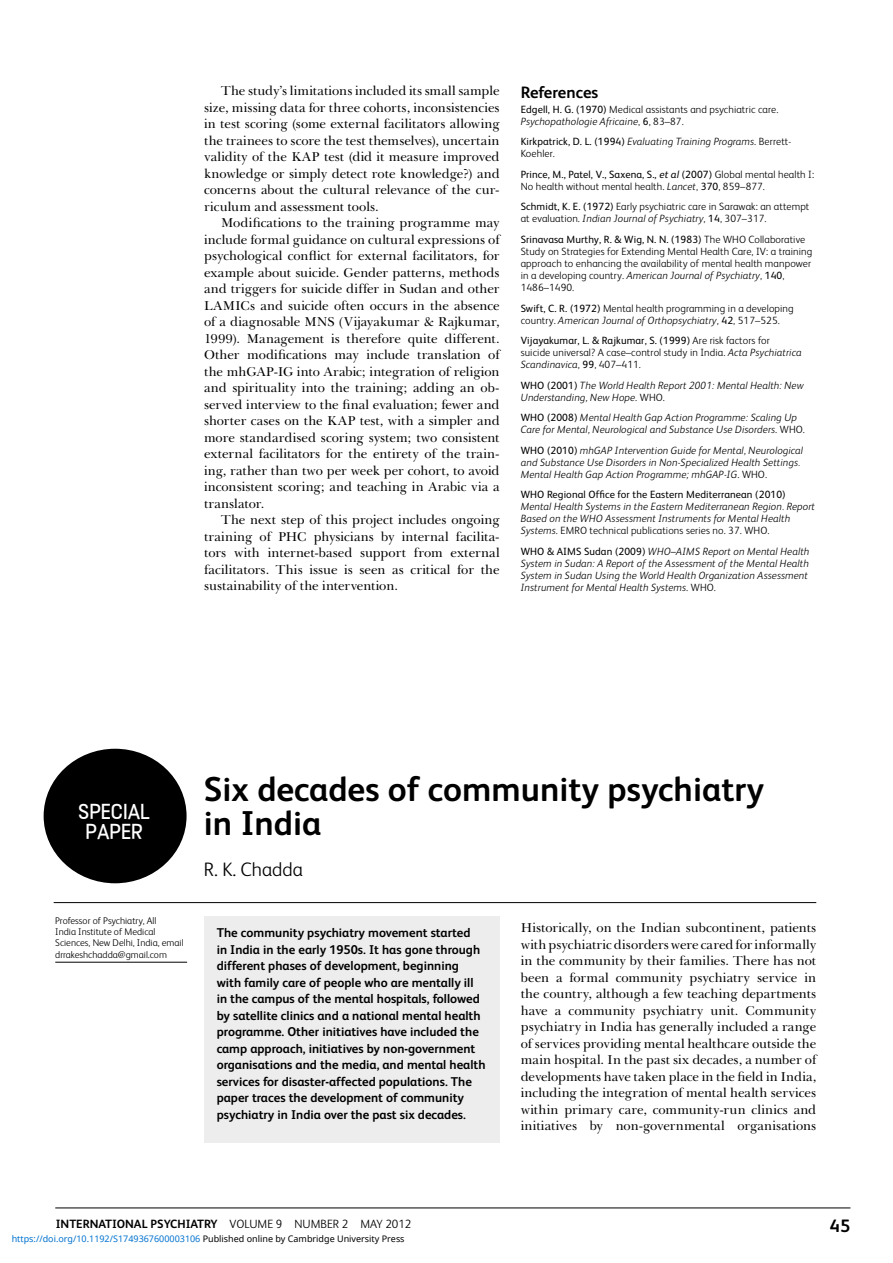
<style>
.page{position:relative;width:893px;height:1263px;background:#fff}
.page>*{position:absolute;margin:0;border:0;box-sizing:border-box;transform-origin:0 0}
.t1{font:700 34.5px/34.5px "FS Albert";color:#000}
.t2{font:24.3px/19.5px "FS Dillonv 1.01";color:#fff}
.t3{font:300 19.5px "FS Albert";color:#000}
.t4{font:700 18px "FS Albert";color:#000}
.t5{font:700 16.5px "FS Albert";color:#000}
.t6{font:13.2px/16.5px "Baskerville BT";color:#000;text-align:justify}
.t7{font:700 12.75px/16.5px "FS Albert";color:#000}
.t8{font:700 12px "FS Albert";color:#000}
.t9{font:300 10.5px/12px "FS Albert";letter-spacing:.01em;color:#000}
.t10{font:italic 300 10.5px/12px "FS Albert";letter-spacing:.01em;color:#000}
.t11{font:10.5px "FS Albert";letter-spacing:.01em;color:#000}
.t12{font:300 9.75px/11.2px "FS Albert";color:#000}
.t13{font:9px "Noto Sans";color:#0172cf}
.s1{font-weight:400}
.s2{font-style:italic}
.s3{font-weight:400;font-style:normal}
.s4{font-style:normal}
.s5{font-weight:400;font-style:italic}
.s6{font-weight:300}
.s7{color:#000}
</style>
<div class="page">
<hr style="left:55px;top:1208px;width:795px;height:1px;background:#000">
<hr style="left:55px;top:962px;width:132px;height:1px;background:#000">
<div style="left:204px;top:920px;width:295px;height:223px;background:#ededed"></div>
<div style="left:204px;top:916px;width:295px;height:5px;background:#ededed"></div>
<div style="left:44px;top:749px;width:143px;height:134px;background:#000;border-radius:50%"></div>
<hr style="left:54px;top:902px;width:762px;height:1px;background:#000">
<p class="t6" style="left:204px;top:83px;width:297px;text-indent:17px">The study’s limitations included its small sample size, missing data for three cohorts, inconsistencies in test scoring (some external facilitators allowing the trainees to score the test themselves), uncertain validity of the KAP test (did it measure improved knowledge or simply detect rote knowledge?) and concerns about the cultural relevance of the cur&shy;riculum and assessment tools.</p>
<p class="t6" style="left:204px;top:215px;width:297px;text-indent:17px">Modifications to the training programme may include formal guidance on cultural expressions of psychological conflict for external facilitators, for example about suicide. Gender patterns, methods and triggers for suicide differ in Sudan and other LAMICs and suicide often occurs in the absence of a diagnosable MNS (Vijayakumar &amp; Rajkumar, 1999). Management is therefore quite different.<br>Other modifications may include translation of the mhGAP-IG into Arabic; integration of religion and spirituality into the training; adding an ob&shy;served interview to the final evaluation; fewer and shorter cases on the KAP test, with a simpler and more standardised scoring system; two consistent external facilitators for the entirety of the train&shy;ing, rather than two per week per cohort, to avoid inconsistent scoring; and teaching in Arabic via a translator.</p>
<p class="t6" style="left:204px;top:512px;width:297px;text-indent:17px">The next step of this project includes ongoing training of PHC physicians by internal facilita&shy;tors with internet-based support from external facilitators. This issue is seen as critical for the sustainability of the intervention.</p>
<p class="t5" style="left:521px;top:81px;width:79px">References</p>
<p class="t9" style="left:521px;top:103px;width:259px"><span class="s1">Edgell, H. G. (1970)</span> Medical assistants and psychiatric care.<br><span class="s2">Psychopathologie Africaine</span>, <span class="s1">6</span>, 83–87.</p>
<p class="t10" style="left:521px;top:135px;width:272px"><span class="s3">Kirkpatrick, D. L. (1994)</span> Evaluating Training Programs<span class="s4">. Berrett-<br>Koehler.</span></p>
<p class="t9" style="left:521px;top:168px;width:295px"><span class="s1">Prince, M., Patel, V., Saxena, S.,</span> <span class="s5">et al</span> <span class="s1">(2007)</span> Global mental health I:<br>No health without mental health. <span class="s2">Lancet</span>, <span class="s1">370</span>, 859–877.</p>
<p class="t9" style="left:521px;top:200px;width:290px"><span class="s1">Schmidt, K. E. (1972)</span> Early psychiatric care in Sarawak: an attempt at evaluation. <span class="s2">Indian Journal of Psychiatry</span>, <span class="s1">14</span>, 307–317.</p>
<p class="t9" style="left:521px;top:233px;width:293px"><span class="s1">Srinavasa Murthy, R. &amp; Wig, N. N. (1983)</span> The WHO Collaborative Study on Strategies for Extending Mental Health Care, IV: a training approach to enhancing the availability of mental health manpower in a developing country. <span class="s2">American Journal of Psychiatry</span>, <span class="s1">140</span>, 1486–1490.</p>
<p class="t9" style="left:521px;top:301px;width:274px"><span class="s1">Swift, C. R. (1972)</span> Mental health programming in a developing country. <span class="s2">American Journal of Orthopsychiatry</span>, <span class="s1">42</span>, 517–525.</p>
<p class="t9" style="left:521px;top:334px;width:282px"><span class="s1">Vijayakumar, L. &amp; Rajkumar, S. (1999)</span> Are risk factors for suicide universal? A case–control study in India. <span class="s2">Acta Psychiatrica<br>Scandinavica</span>, <span class="s1">99</span>, 407–411.</p>
<p class="t10" style="left:521px;top:378px;width:284px"><span class="s3">WHO (2001)</span> The World Health Report 2001: Mental Health: New<br>Understanding, New Hope<span class="s4">. WHO.</span></p>
<p class="t10" style="left:521px;top:411px;width:286px"><span class="s3">WHO (2008)</span> Mental Health Gap Action Programme: Scaling Up<br>Care for Mental, Neurological and Substance Use Disorders<span class="s4">. WHO.</span></p>
<p class="t10" style="left:521px;top:444px;width:284px"><span class="s3">WHO (2010)</span> mhGAP Intervention Guide for Mental, Neurological and Substance Use Disorders in Non-Specialized Health Settings.<br>Mental Health Gap Action Programme; mhGAP-IG<span class="s4">. WHO.</span></p>
<p class="t11" style="left:521px;top:488px;width:266px">WHO Regional Office for the Eastern Mediterranean (2010)</p>
<p class="t10" style="left:521px;top:500px;width:296px">Mental Health Systems in the Eastern Mediterranean Region. Report<br>Based on the WHO Assessment Instruments for Mental Health<br>Systems<span class="s4">. EMRO</span></p>
<p class="t9" style="left:521px;top:520px;width:290px;line-height:20.5px;text-indent:69px">technical publications series no. 37. WHO.<br><span class="s1">WHO &amp; AIMS Sudan (2009)</span> <span class="s2">WHO–AIMS</span> <span class="s2">Report on Mental Health</span></p>
<p class="t10" style="left:521px;top:557px;width:290px;text-align:justify">System in Sudan: A Report of the Assessment of the Mental Health System in Sudan Using the World Health Organization Assessment Instrument for Mental Health Systems<span class="s4">. WHO.</span></p>
<h2 class="t2" style="left:78px;top:800px;width:73px">SPECIAL<br>PAPE</h2>
<h2 class="t2" style="left:131px;top:820px;width:13px">R</h2>
<p class="t12" style="left:55px;top:914px;width:130px">Professor of Psychiatry, All<br>India Institute of Medical<br>Sciences, New Delhi, India, email drrakeshchadda@gmail.com</p>
<h1 class="t1" style="left:204px;top:770px;width:562px">Six decades of community psychiatry in India</h1>
<h3 class="t3" style="left:204px;top:857px;width:100px">R. K. Chadda</h3>
<p class="t7" style="left:217px;top:924px;width:270px">The community psychiatry movement started<br>in India in the early 1950s. It has gone through different phases of development, beginning with family care of people who are mentally ill in the campus of the mental hospitals, followed by satellite clinics and a national mental health programme. Other initiatives have included the camp approach, initiatives by non-government organisations and the media, and mental health services for disaster-affected populations. The paper traces the development of community psychiatry in India over the past six decades.</p>
<p class="t6" style="left:521px;top:919px;width:297px">Historically, on the Indian subcontinent, patients with psychiatric disorders were cared for informally in the community by their families. There has not been a formal community psychiatry service in the country, although a few teaching departments have a community psychiatry unit. Community psychiatry in India has generally included a range of services providing mental healthcare outside the main hospital. In the past six decades, a number of developments have taken place in the field in India, including the integration of mental health services within primary care, community-run clinics and initiatives by non-governmental organisations</p>
<p class="t8" style="left:56px;top:1215px;width:357px">International Psychiatry <span class="s6">Volume 9 Number 2 MAy 2012</span></p>
<h3 class="t4" style="left:830px;top:1214px;width:22px">45</h3>
<p class="t13" style="left:12px;top:1232px;width:394px">https://doi.org/10.1192/S1749367600003106 <span class="s7">Published online by Cambridge University Press</span></p>
</div>
